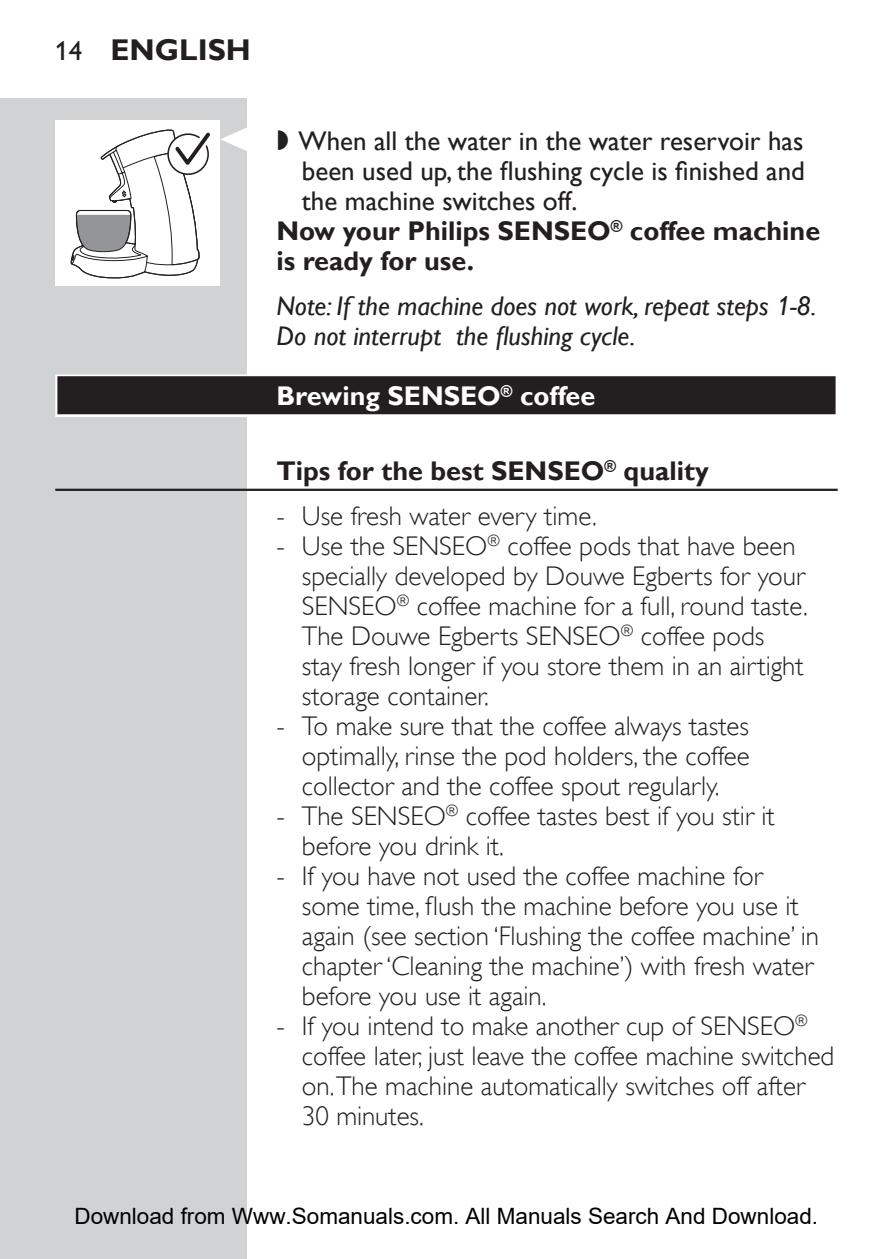
<style>
.page{position:relative;width:893px;height:1259px;background:#fff}
.page>*{position:absolute;margin:0;border:0;box-sizing:border-box;transform-origin:0 0}
.t1{font:700 30px "Gill Sans Alt One WGL";color:#231f20}
.t2{font:27px/30px "Gill Sans Alt One WGL Light";color:#231f20}
.t3{font:27px "Gill Sans Alt One WGL";color:#231f20}
.t4{font:700 27px "Gill Sans Alt One WGL";color:#231f20}
.t5{font:italic 27px/30px "Gill Sans Alt One WGL";color:#231f20}
.t6{font:700 27px "Gill Sans Alt One WGL";color:#fff}
.t7{font:22.5px "Arial";color:#000}
.s1{font-weight:400;font-size:27px}
.s2{font-family:"Philips Ll Font Plain"}
</style>
<div class="page">
<hr style="left:892px;top:98px;width:1px;height:1161px;background:#d1d2d4">
<div style="left:0;top:98px;width:247px;height:1161px;background:#d1d2d4"></div>
<div style="left:55px;top:374px;width:783px;height:43px;background:linear-gradient(to right,#c4c3c3,#c4c3c3)"></div>
<div style="left:57px;top:376px;width:779px;height:38px;background:#231f20"></div>
<hr style="left:55px;top:489px;width:783px;height:2px;background:#231f20">
<svg style="left:221px;top:127px;width:26px;height:24px"></svg>
<div style="left:55px;top:120px;width:165px;height:165px;background:#fff"></div>
<svg style="left:70px;top:129px;width:140px;height:150px"></svg>
<p class="t1" style="left:55px;top:29px;width:190px"><span class="s1">14</span> English</p>
<p class="t3" style="left:276px;top:122px;width:529px"><span class="s2">,</span> When all the water in the water reservoir has</p>
<p class="t3" style="left:302px;top:152px;width:505px">been used up, the flushing cycle is finished and</p>
<p class="t3" style="left:302px;top:182px;width:277px">the machine switches off.</p>
<p class="t4" style="left:276px;top:212px;width:545px">Now your Philips SENSEO<sup>®</sup> coffee machine</p>
<p class="t4" style="left:276px;top:242px;width:199px">is ready for use.</p>
<p class="t5" style="left:276px;top:291px;width:541px">Note: If the machine does not work, repeat steps 1-8.<br>Do not interrupt the flushing cycle.</p>
<p class="t6" style="left:276px;top:377px;width:320px">Brewing SENSEO<sup>®</sup> coffee</p>
<p class="t4" style="left:276px;top:452px;width:434px">Tips for the best SENSEO<sup>®</sup> quality</p>
<p class="t2" style="left:276px;top:501px;width:322px">- Use fresh water every time.</p>
<p class="t2" style="left:302px;top:531px;width:507px;text-indent:-26px">- Use the SENSEO<sup>®</sup> coffee pods that have been specially developed by Douwe Egberts for your SENSEO<sup>®</sup> coffee machine for a full, round taste.<br>The Douwe Egberts SENSEO<sup>®</sup> coffee pods stay fresh longer if you store them in an airtight storage container.</p>
<p class="t2" style="left:302px;top:711px;width:449px;text-align:justify;text-indent:-26px">- To make sure that the coffee always tastes optimally, rinse the pod holders, the coffee collector and the coffee spout regularly.</p>
<p class="t2" style="left:302px;top:801px;width:474px;text-indent:-26px">- The SENSEO<sup>®</sup> coffee tastes best if you stir it before you drink it.</p>
<p class="t2" style="left:302px;top:861px;width:519px;text-indent:-26px">- If you have not used the coffee machine for some time, flush the machine before you use it again (see section ‘Flushing the coffee machine’ in chapter ‘Cleaning the machine’) with fresh water before you use it again.</p>
<p class="t2" style="left:302px;top:1011px;width:534px;text-indent:-26px">- If you intend to make another cup of SENSEO<sup>® </sup>coffee later, just leave the coffee machine switched on.The machine automatically switches off after 30 minutes.</p>
<p class="t7" style="left:74px;top:1203px;width:745px">Download from Www.Somanuals.com. All Manuals Search And Download.</p>
</div>
